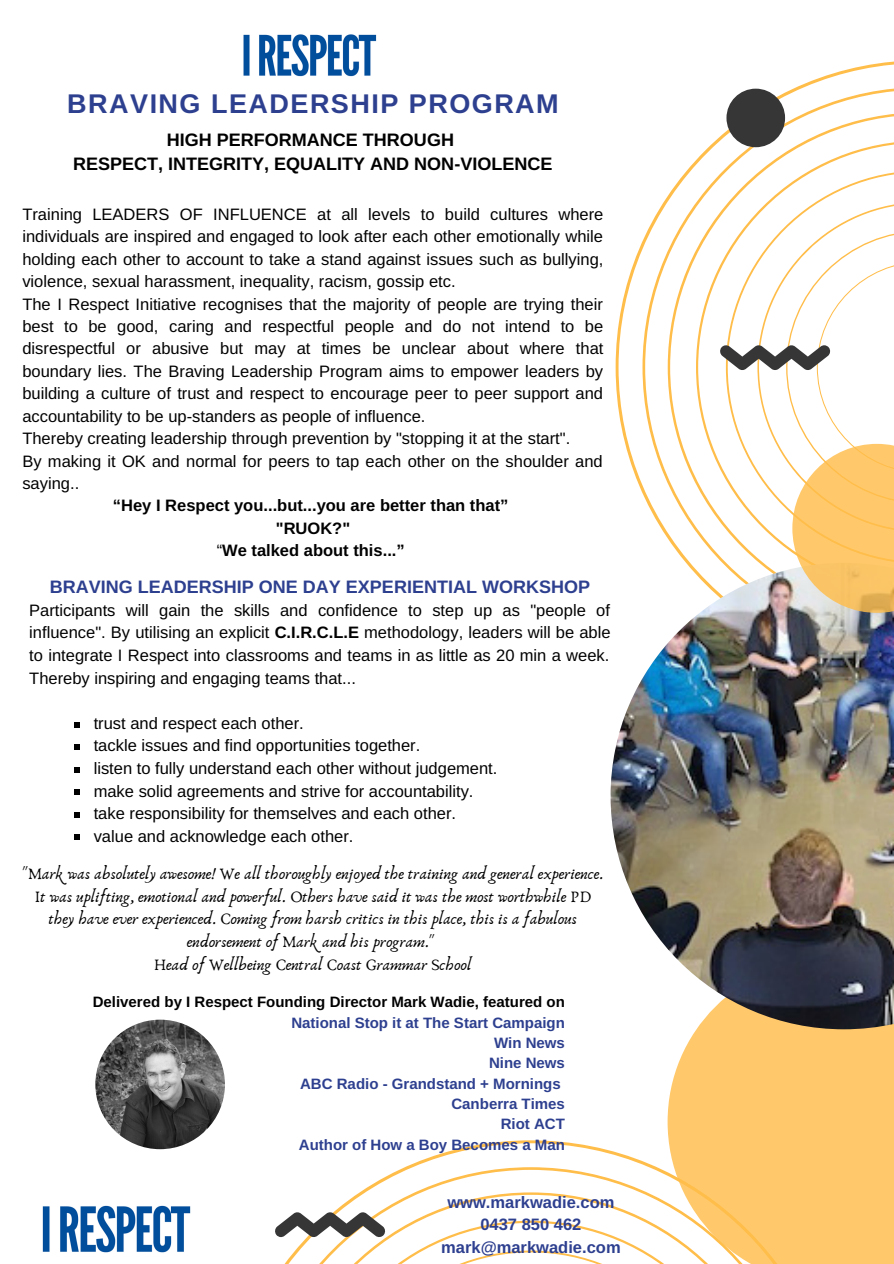
<style>
.page{position:relative;width:894px;height:1264px;background:#fff}
.page>*{position:absolute;margin:0;border:0;box-sizing:border-box;transform-origin:0 0}
.t1{font:700 27px "Arimo";letter-spacing:.055em;color:#2d3f8f}
.t2{font:700 18px/24.8px "Arimo";color:#000;text-align:center}
.t3{font:700 18px "Arimo";color:#2d3f8f}
.t4{font:16.5px/22.4px "Arimo";color:#000}
.t5{font:16.5px/22.6px "Anaktoria";color:#000;text-align:center}
.t6{font:700 16.5px/22.4px "Arimo";color:#000;text-align:center}
.t7{font:700 16.5px/22.5px "Arimo";color:#2d3f8f;text-align:center}
.t8{font:700 15px/20.4px "Arimo";color:#2d3f8f;text-align:right}
.t9{font:700 15px "Arimo";color:#000}
.s1{font-weight:400}
.s2{font-weight:700}
</style>
<div class="page">
<svg style="left:615px;top:61px;width:278px;height:431px"></svg>
<svg style="left:642px;top:87px;width:251px;height:476px"></svg>
<svg style="left:405px;top:1140px;width:251px;height:27px"></svg>
<svg style="left:360px;top:1167px;width:307px;height:25px"></svg>
<div style="left:667px;top:1029px;width:226px;height:234px;background:#ffc86a"></div>
<img style="left:610px;top:563px;width:283px;height:466px">
<svg style="left:719px;top:202px;width:174px;height:411px"></svg>
<div style="left:726px;top:89px;width:58px;height:58px;background:#363636;border-radius:50%"></div>
<img style="left:42px;top:1205px;width:149px;height:48px">
<svg style="left:275px;top:1192px;width:510px;height:71px"></svg>
<img style="left:243px;top:34px;width:134px;height:43px">
<img style="left:95px;top:1019px;width:130px;height:130px;border-radius:50%">
<svg style="left:74px;top:722px;width:6px;height:5px"></svg>
<svg style="left:74px;top:744px;width:6px;height:6px"></svg>
<svg style="left:74px;top:767px;width:6px;height:5px"></svg>
<svg style="left:74px;top:789px;width:6px;height:6px"></svg>
<svg style="left:74px;top:812px;width:6px;height:5px"></svg>
<svg style="left:74px;top:834px;width:6px;height:6px"></svg>
<h1 class="t1" style="left:67px;top:89px;width:493px">BRAVING LEADERSHIP PROGRAM</h1>
<p class="t2" style="left:73px;top:127px;width:480px">HIGH PERFORMANCE THROUGH<br>RESPECT, INTEGRITY, EQUALITY AND NON-VIOLENCE</p>
<p class="t4" style="left:22px;top:203px;width:582px">Training LEADERS OF INFLUENCE at all levels to build cultures where individuals are inspired and engaged to look after each other emotionally while holding each other to account to take a stand against issues such as bullying, violence, sexual harassment, inequality, racism, gossip etc.<br>The I Respect Initiative recognises that the majority of people are trying their best to be good, caring and respectful people and do not intend to be disrespectful or abusive but may at times be unclear about where that boundary lies. The Braving Leadership Program aims to empower leaders by building a culture of trust and respect to encourage peer to peer support and accountability to be up-standers as people of influence.<br>Thereby creating leadership through prevention by "stopping it at the start".<br>By making it OK and normal for peers to tap each other on the shoulder and saying..</p>
<p class="t6" style="left:113px;top:494px;width:397px">“Hey I Respect you...but...you are better than that” "RUOK?"<br><span class="s1">“</span>We talked about this...”</p>
<p class="t3" style="left:50px;top:577px;width:541px">BRAVING LEADERSHIP ONE DAY EXPERIENTIAL WORKSHOP</p>
<p class="t4" style="left:29px;top:598px;width:582px;text-align:justify">Participants will gain the skills and confidence to step up as "people of influence". By utilising an explicit <span class="s2">C.I.R.C.L.E</span> methodology, leaders will be able to integrate I Respect into classrooms and teams in as little as 20 min a week.<br>Thereby inspiring and engaging teams that...</p>
<p class="t4" style="left:94px;top:711px;width:405px">trust and respect each other.<br>tackle issues and find opportunities together.<br>listen to fully understand each other without judgement. make solid agreements and strive for accountability. take responsibility for themselves and each other. value and acknowledge each other.</p>
<p class="t5" style="left:23px;top:862px;width:582px">"Mark was absolutely awesome! We all thoroughly enjoyed the training and general experience.<br>It was uplifting, emotional and powerful. Others have said it was the most worthwhile PD they have ever experienced. Coming from harsh critics in this place, this is a fabulous endorsement of Mark and his program."<br>Head of Wellbeing Central Coast Grammar School</p>
<p class="t9" style="left:93px;top:993px;width:473px">Delivered by I Respect Founding Director Mark Wadie, featured on</p>
<p class="t8" style="left:291px;top:1012px;width:275px">National Stop it at The Start Campaign<br>Win News<br>Nine News<br>ABC Radio - Grandstand + Mornings<br>Canberra Times<br>Riot ACT<br>Author of How a Boy Becomes a Man</p>
<p class="t7" style="left:441px;top:1190px;width:181px">www.markwadie.com<br>0437 850 462 mark@markwadie.com</p>
</div>
